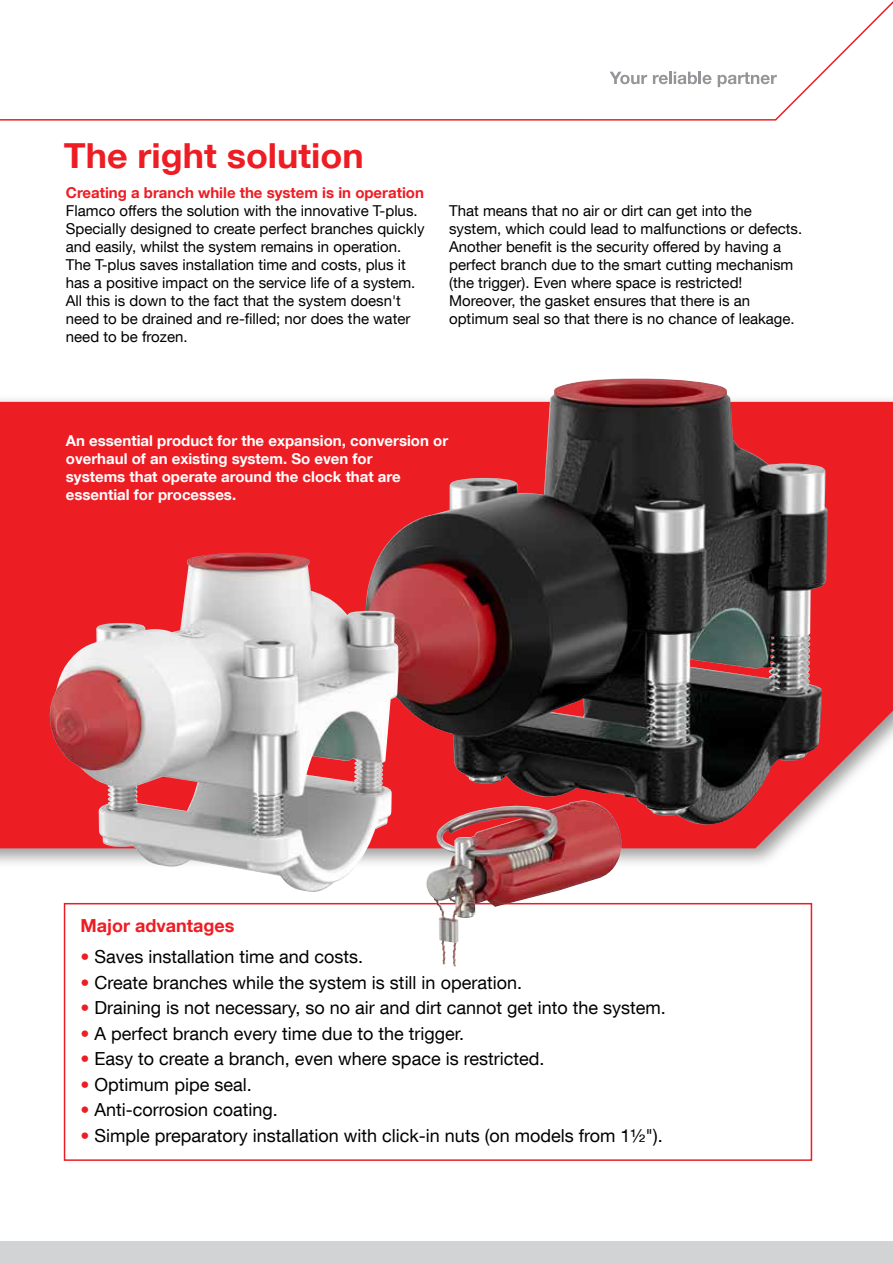
<style>
.page{position:relative;width:893px;height:1263px;background:#fff}
.page>*{position:absolute;margin:0;border:0;box-sizing:border-box;transform-origin:0 0}
.t1{font:700 34.5px "Helvetica Neue LT Com";color:#ed1d24;scale:1.04 1}
.t2{font:18px "Helvetica Neue LT Com";color:#000}
.t3{font:700 18px "Helvetica Neue LT Com";color:#ed1d24}
.t4{font:15px/18px "Helvetica Neue LT Com";color:#000}
.t5{font:700 15px/18px "Helvetica Neue LT Com";color:#fff}
.t6{font:700 15px "Helvetica Neue LT Com";color:#ed1d24}
.s1{color:#ed1d24}
</style>
<div class="page">
<div style="left:0;top:394px;width:893px;height:475px;background:#000;opacity:.4"></div>
<svg style="left:0;top:402px;width:893px;height:446px;background:#b9353a"></svg>
<div style="left:64px;top:903px;width:748px;height:258px;border:2px solid #ed1d24"></div>
<div style="left:0;top:1242px;width:893px;height:21px;background:#d1d3d4"></div>
<svg style="left:0;top:1px;width:893px;height:120px"></svg>
<img style="left:366px;top:384px;width:301px;height:432px">
<img style="left:49px;top:553px;width:350px;height:339px">
<img style="left:425px;top:801px;width:156px;height:165px">
<h1 class="t1" style="left:64px;top:134px;width:290px">The right solution</h1>
<p class="t6" style="left:66px;top:183px;width:359px">Creating a branch while the system is in operation</p>
<p class="t4" style="left:66px;top:201px;width:360px">Flamco offers the solution with the innovative T-plus.<br>Specially designed to create perfect branches quickly and easily, whilst the system remains in operation.<br>The T-plus saves installation time and costs, plus it has a positive impact on the service life of a system.<br>All this is down to the fact that the system doesn't need to be drained and re-filled; nor does the water need to be frozen.</p>
<p class="t4" style="left:449px;top:201px;width:355px">That means that no air or dirt can get into the system, which could lead to malfunctions or defects.<br>Another benefit is the security offered by having a perfect branch due to the smart cutting mechanism (the trigger). Even where space is restricted!<br>Moreover, the gasket ensures that there is an optimum seal so that there is no chance of leakage.</p>
<p class="t5" style="left:66px;top:431px;width:384px">An essential product for the expansion, conversion or overhaul of an existing system. So even for<br>systems that operate around the clock that are essential for processes.</p>
<p class="t3" style="left:81px;top:914px;width:156px">Major advantages</p>
<p class="t2" style="left:81px;top:945px;width:284px"><span class="s1">•</span> Saves installation time and costs.</p>
<p class="t2" style="left:81px;top:971px;width:443px"><span class="s1">•</span> Create branches while the system is still in operation.</p>
<p class="t2" style="left:81px;top:996px;width:587px"><span class="s1">•</span> Draining is not necessary, so no air and dirt cannot get into the system.</p>
<p class="t2" style="left:81px;top:1022px;width:385px"><span class="s1">•</span> A perfect branch every time due to the trigger.</p>
<p class="t2" style="left:81px;top:1048px;width:465px"><span class="s1">•</span> Easy to create a branch, even where space is restricted.</p>
<p class="t2" style="left:81px;top:1073px;width:173px"><span class="s1">•</span> Optimum pipe seal.</p>
<p class="t2" style="left:81px;top:1099px;width:199px"><span class="s1">•</span> Anti-corrosion coating.</p>
<p class="t2" style="left:81px;top:1124px;width:584px"><span class="s1">•</span> Simple preparatory installation with click-in nuts (on models from 1½").</p>
</div>
